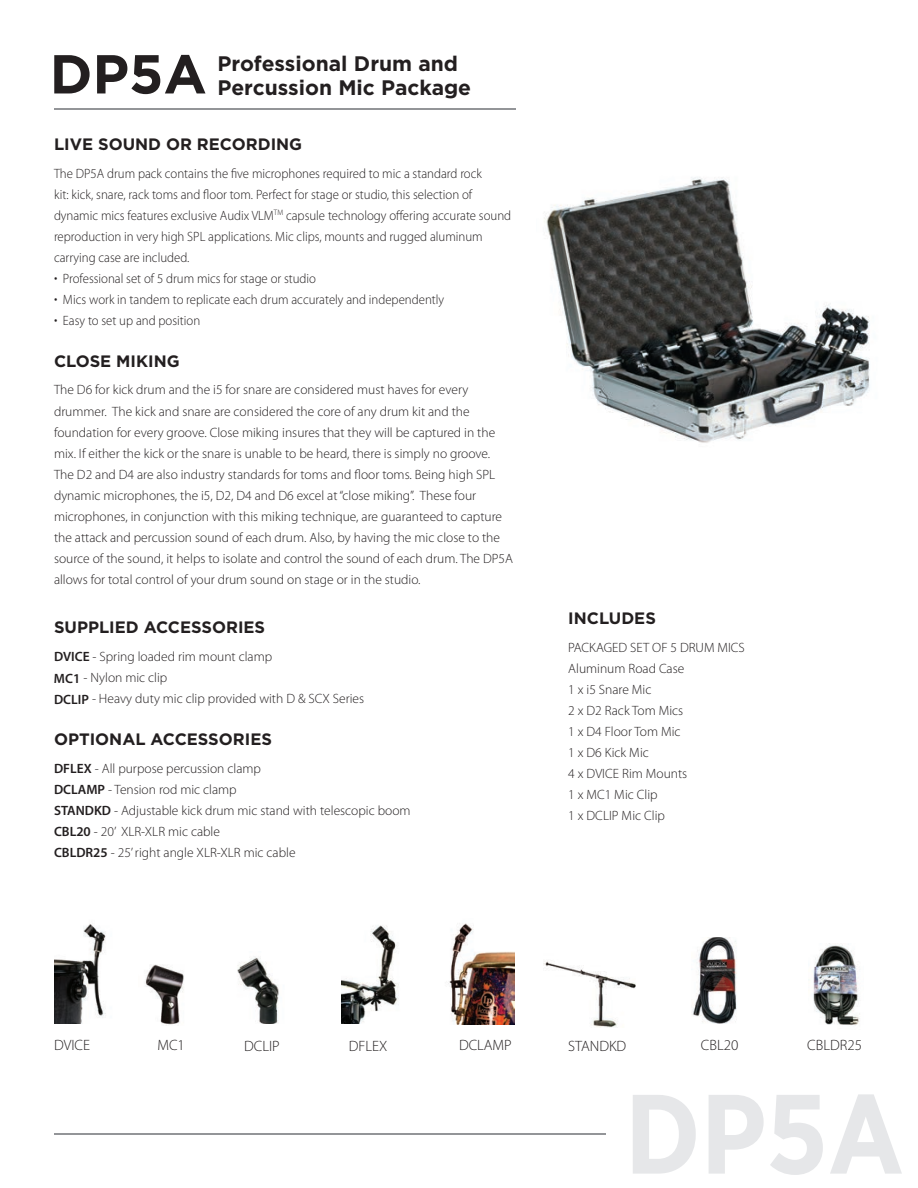
<style>
.page{position:relative;width:918px;height:1188px;background:#fff}
.page>*{position:absolute;margin:0;border:0;box-sizing:border-box;transform-origin:0 0}
.t1{font:700 112.5px "Gotham Narrow";color:#e6e7e9}
.t2{font:700 54.75px "Gotham";color:#231f20}
.t3{font:700 21px/23.7px "Gotham";color:#231f20}
.t4{font:700 16.5px "Gotham";color:#231f20}
.t5{font:300 15px "Myriad Pro";color:#231f20}
.t6{font:300 13.5px/21px "Myriad Pro";color:#231f20}
.t7{font:300 13.5px "Myriad Pro";color:#231f20;scale:.95 1}
.s1{font-weight:600}
</style>
<div class="page">
<hr style="left:54px;top:1133px;width:551px;height:2px;background:#939598">
<hr style="left:54px;top:108px;width:461px;height:2px;background:#939598">
<img style="left:692px;top:937px;width:45px;height:87px">
<img style="left:813px;top:945px;width:47px;height:81px">
<img style="left:342px;top:925px;width:57px;height:99px">
<img style="left:54px;top:924px;width:52px;height:100px">
<img style="left:448px;top:923px;width:67px;height:101px">
<img style="left:543px;top:961px;width:93px;height:66px">
<img style="left:237px;top:956px;width:42px;height:68px">
<img style="left:544px;top:177px;width:326px;height:266px">
<img style="left:145px;top:964px;width:39px;height:61px">
<h2 class="t2" style="left:50px;top:38px;width:159px">DP5A</h2>
<h3 class="t3" style="left:218px;top:51px;width:255px">Professional Drum and<br>Percussion Mic Package</h3>
<p class="t4" style="left:54px;top:133px;width:250px">LIVE SOUND OR RECORDING</p>
<p class="t7" style="left:54px;top:166px;width:452px">The DP5A drum pack contains the five microphones required to mic a standard rock</p>
<p class="t7" style="left:54px;top:187px;width:442px">kit: kick, snare, rack toms and floor tom. Perfect for stage or studio, this selection of</p>
<p class="t7" style="left:54px;top:208px;width:483px">dynamic mics features exclusive Audix VLM<sup>TM</sup> capsule technology offering accurate sound</p>
<p class="t7" style="left:54px;top:229px;width:453px">reproduction in very high SPL applications. Mic clips, mounts and rugged aluminum</p>
<p class="t7" style="left:54px;top:250px;width:144px">carrying case are included.</p>
<p class="t7" style="left:63px;top:271px;width:268px">Professional set of 5 drum mics for stage or studio</p>
<p class="t7" style="left:63px;top:292px;width:403px">Mics work in tandem to replicate each drum accurately and independently</p>
<p class="t7" style="left:63px;top:313px;width:146px">Easy to set up and position</p>
<p class="t4" style="left:54px;top:350px;width:127px">CLOSE MIKING</p>
<p class="t6" style="left:54px;top:380px;width:461px">The D6 for kick drum and the i5 for snare are considered must haves for every drummer. The kick and snare are considered the core of any drum kit and the foundation for every groove. Close miking insures that they will be captured in the mix. If either the kick or the snare is unable to be heard, there is simply no groove.<br>The D2 and D4 are also industry standards for toms and floor toms. Being high SPL dynamic microphones, the i5, D2, D4 and D6 excel at “close miking”. These four microphones, in conjunction with this miking technique, are guaranteed to capture the attack and percussion sound of each drum. Also, by having the mic close to the source of the sound, it helps to isolate and control the sound of each drum. The DP5A allows for total control of your drum sound on stage or in the studio.</p>
<p class="t4" style="left:54px;top:616px;width:213px">SUPPLIED ACCESSORIES</p>
<p class="t6" style="left:54px;top:647px;width:312px"><span class="s1">DVICE</span> - Spring loaded rim mount clamp<br><span class="s1">MC1</span> - Nylon mic clip<br><span class="s1">DCLIP</span> - Heavy duty mic clip provided with D &amp; SCX Series</p>
<p class="t4" style="left:54px;top:729px;width:219px">OPTIONAL ACCESSORIES</p>
<p class="t6" style="left:54px;top:758px;width:358px"><span class="s1">DFLEX</span> - All purpose percussion clamp<br><span class="s1">DCLAMP</span> - Tension rod mic clamp<br><span class="s1">STANDKD</span> - Adjustable kick drum mic stand with telescopic boom <span class="s1">CBL20</span> - 20’ XLR-XLR mic cable<br><span class="s1">CBLDR25</span> - 25’ right angle XLR-XLR mic cable</p>
<p class="t4" style="left:568px;top:608px;width:89px">INCLUDES</p>
<p class="t6" style="left:568px;top:637px;width:178px">PACKAGED SET OF 5 DRUM MICS<br>Aluminum Road Case<br>1 x i5 Snare Mic<br>2 x D2 Rack Tom Mics<br>1 x D4 Floor Tom Mic<br>1 x D6 Kick Mic<br>4 x DVICE Rim Mounts<br>1 x MC1 Mic Clip<br>1 x DCLIP Mic Clip</p>
<p class="t5" style="left:54px;top:1036px;width:38px">DVICE</p>
<p class="t5" style="left:157px;top:1037px;width:29px">MC1</p>
<p class="t5" style="left:244px;top:1038px;width:37px">DCLIP</p>
<p class="t5" style="left:349px;top:1038px;width:40px">DFLEX</p>
<p class="t5" style="left:459px;top:1037px;width:54px">DCLAMP</p>
<p class="t5" style="left:568px;top:1038px;width:60px">STANDKD</p>
<p class="t5" style="left:701px;top:1036px;width:39px">CBL20</p>
<p class="t5" style="left:807px;top:1037px;width:56px">CBLDR25</p>
<h1 class="t1" style="left:625px;top:1062px;width:280px">DP5A</h1>
</div>
